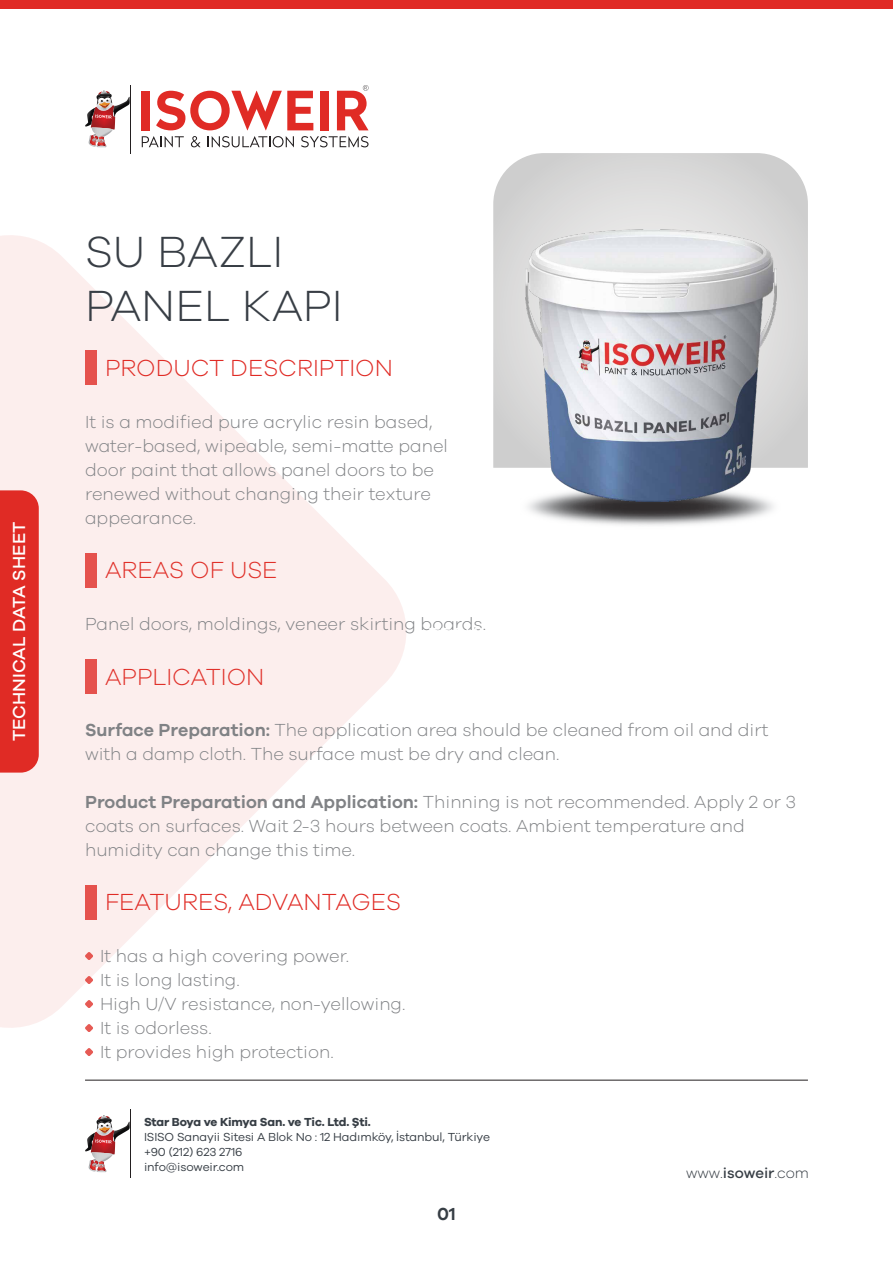
<style>
.page{position:relative;width:893px;height:1263px;background:#fff}
.page>*{position:absolute;margin:0;border:0;box-sizing:border-box;transform-origin:0 0}
.t1{font:300 45px/54px "Galano Grotesque";color:#383e45}
.t2{font:300 24px "Galano Grotesque";color:#e02b25}
.t3{font:300 24px "Galano Grotesque";color:#e0312a}
.t4{font:300 18px/24px "Galano Grotesque";color:#808285}
.t5{font:500 18px "Galano Grotesque";color:#fff}
.t6{font:600 18px "Galano Grotesque";color:#373e45}
.t7{font:300 15px "Galano Grotesque";color:#373e45}
.t8{font:12px/15px "Galano Grotesque";letter-spacing:-.01em;color:#373e45}
.t9{font:700 12px "Galano Grotesque";letter-spacing:-.02em;color:#373e45}
.s1{font-weight:600}
.s2{font-weight:500}
</style>
<div class="page">
<svg style="left:0;top:235px;width:406px;height:793px;fill:#fceeed"></svg>
<div style="left:0;top:490px;width:39px;height:283px;background:#e02b25"></div>
<hr style="left:130px;top:85px;width:1px;height:68px;background:#231f20">
<svg style="left:85px;top:91px;width:45px;height:56px"></svg>
<svg style="left:142px;top:136px;width:42px;height:11px"></svg>
<svg style="left:191px;top:136px;width:10px;height:11px"></svg>
<svg style="left:208px;top:136px;width:86px;height:11px"></svg>
<svg style="left:301px;top:136px;width:68px;height:11px"></svg>
<div style="left:142px;top:91px;width:8px;height:39px;background:#e02b25"></div>
<svg style="left:156px;top:91px;width:157px;height:39px"></svg>
<div style="left:320px;top:91px;width:8px;height:39px;background:#e02b25"></div>
<svg style="left:337px;top:85px;width:32px;height:45px"></svg>
<hr style="left:130px;top:1110px;width:1px;height:68px;background:#231f20">
<svg style="left:85px;top:1115px;width:45px;height:57px"></svg>
<hr style="left:85px;top:1080px;width:723px;height:1px;background:#231f20">
<div style="left:0;top:0;width:893px;height:9px;background:#e02b25"></div>
<img style="left:527px;top:502px;width:247px;height:24px">
<svg style="left:493px;top:153px;width:315px;height:315px"></svg>
<div style="left:85px;top:351px;width:11px;height:34px;background:#e5524d"></div>
<div style="left:85px;top:553px;width:11px;height:34px;background:#e5524d"></div>
<div style="left:85px;top:660px;width:11px;height:34px;background:#e5524d"></div>
<div style="left:85px;top:885px;width:11px;height:34px;background:#e5524d"></div>
<svg style="left:85px;top:976px;width:8px;height:8px"></svg>
<svg style="left:85px;top:1000px;width:8px;height:8px"></svg>
<svg style="left:85px;top:1024px;width:8px;height:8px"></svg>
<svg style="left:85px;top:1048px;width:8px;height:8px"></svg>
<svg style="left:85px;top:952px;width:8px;height:8px"></svg>
<img style="left:525px;top:230px;width:251px;height:272px">
<p class="t5" style="left:8px;top:741px;width:221px;rotate:-90deg">TECHNICAL DATA SHEET</p>
<h1 class="t1" style="left:85px;top:224px;width:259px">SU BAZLI<br>PANEL KAPI</h1>
<h2 class="t2" style="left:105px;top:354px;width:289px">PRODUCT DESCRIPTION</h2>
<p class="t4" style="left:85px;top:409px;width:364px">It is a modified pure acrylic resin based, water-based, wipeable, semi-matte panel door paint that allows panel doors to be renewed without changing their texture appearance.</p>
<h2 class="t3" style="left:105px;top:556px;width:174px">AREAS OF USE</h2>
<p class="t4" style="left:85px;top:611px;width:402px">Panel doors, moldings, veneer skirting boards.</p>
<h2 class="t3" style="left:105px;top:662px;width:161px">APPLICATION</h2>
<p class="t4" style="left:85px;top:717px;width:685px"><span class="s1">Surface Preparation:</span> The application area should be cleaned from oil and dirt with a damp cloth. The surface must be dry and clean.</p>
<p class="t4" style="left:85px;top:789px;width:713px"><span class="s1">Product Preparation and Application:</span> Thinning is not recommended. Apply 2 or 3 coats on surfaces. Wait 2-3 hours between coats. Ambient temperature and humidity can change this time.</p>
<h2 class="t2" style="left:105px;top:888px;width:298px">FEATURES, ADVANTAGES</h2>
<p class="t4" style="left:100px;top:943px;width:307px">It has a high covering power.<br>It is long lasting.<br>High U/V resistance, non-yellowing.<br>It is odorless.<br>It provides high protection.</p>
<p class="t9" style="left:144px;top:1114px;width:228px">Star Boya ve Kimya San. ve Tic. Ltd. Şti.</p>
<p class="t8" style="left:144px;top:1128px;width:347px">ISISO Sanayii Sitesi A Blok No : 12 Hadımköy, İstanbul, Türkiye +90 (212) 623 2716<br>info@isoweir.com</p>
<p class="t6" style="left:437px;top:1203px;width:20px">01</p>
<p class="t7" style="left:686px;top:1164px;width:124px">www.<span class="s2">isoweir</span>.com</p>
</div>
